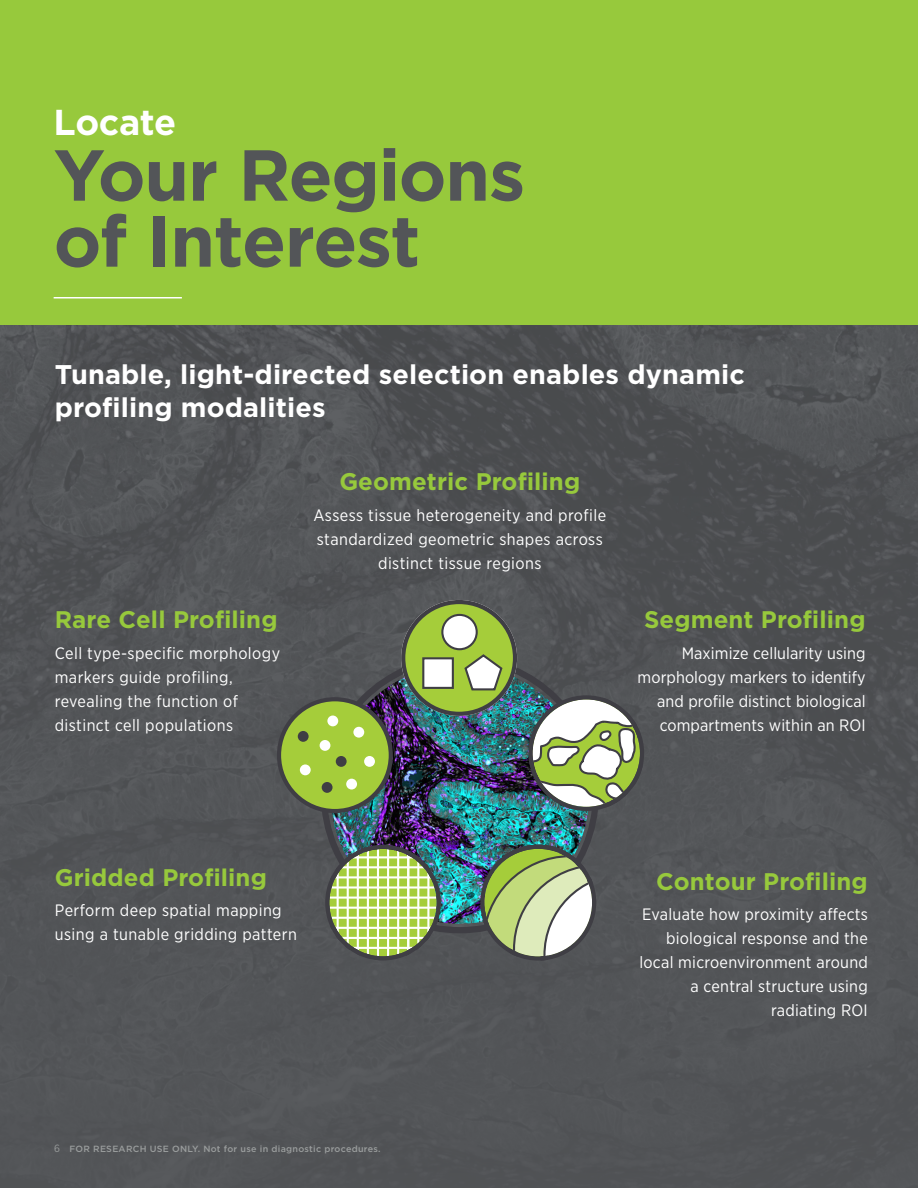
<style>
.page{position:relative;width:918px;height:1188px;background:#535558}
.page>*{position:absolute;margin:0;border:0;box-sizing:border-box;transform-origin:0 0}
.Header_1-_48_48_Bold{font:700 72px/66px "Gotham";letter-spacing:-.02em;color:#535558}
.Header_1-_48_48_Bold-2{font:700 36px "Gotham";letter-spacing:-.015em;color:#fff}
.Header_4{font:700 27px/32.4px "Gotham";letter-spacing:.005em;color:#fff}
.Header_3_-_Green_-_1{font:700 24px "Gotham";letter-spacing:.005em;color:#97c93c}
.Body_Copy{font:16.5px/24px "Gotham Narrow";letter-spacing:.015em;color:#fff}
.t1{font:500 9px "Gotham";letter-spacing:.03em;color:#9a9d9d}
.s1{font-family:"Gotham Narrow";font-weight:400;font-size:10.5px}
</style>
<div class="page">
<svg style="left:322px;top:656px;width:276px;height:277px"></svg>
<img style="left:331px;top:665px;width:258px;height:259px;border-radius:129px">
<svg style="left:401px;top:600px;width:116px;height:116px;background:#90a868"></svg>
<svg style="left:480px;top:845px;width:116px;height:116px"></svg>
<img style="left:325px;top:845px;width:116px;height:115px">
<svg style="left:346px;top:847px;width:4px;height:111px"></svg>
<svg style="left:356px;top:847px;width:4px;height:111px"></svg>
<svg style="left:366px;top:847px;width:4px;height:111px"></svg>
<svg style="left:376px;top:847px;width:4px;height:111px"></svg>
<svg style="left:386px;top:847px;width:4px;height:111px"></svg>
<svg style="left:396px;top:847px;width:4px;height:111px"></svg>
<svg style="left:416px;top:847px;width:4px;height:111px"></svg>
<svg style="left:328px;top:865px;width:110px;height:4px"></svg>
<svg style="left:328px;top:875px;width:110px;height:5px"></svg>
<svg style="left:328px;top:885px;width:110px;height:5px"></svg>
<svg style="left:328px;top:895px;width:110px;height:5px"></svg>
<svg style="left:328px;top:906px;width:110px;height:4px"></svg>
<svg style="left:328px;top:916px;width:110px;height:4px"></svg>
<svg style="left:328px;top:926px;width:110px;height:4px"></svg>
<svg style="left:328px;top:936px;width:110px;height:4px"></svg>
<svg style="left:406px;top:847px;width:4px;height:111px"></svg>
<svg style="left:328px;top:855px;width:110px;height:4px"></svg>
<svg style="left:328px;top:946px;width:110px;height:4px"></svg>
<svg style="left:426px;top:847px;width:4px;height:111px"></svg>
<svg style="left:336px;top:847px;width:4px;height:111px"></svg>
<svg style="left:277px;top:697px;width:116px;height:116px;background:#849e44"></svg>
<div style="left:298px;top:731px;width:11px;height:11px;background:#3f3e44;border-radius:50%"></div>
<div style="left:336px;top:756px;width:11px;height:11px;background:#3f3e44;border-radius:50%"></div>
<div style="left:322px;top:782px;width:11px;height:11px;background:#3f3e44;border-radius:50%"></div>
<div style="left:327px;top:716px;width:11px;height:10px;background:#fff;border-radius:50%"></div>
<div style="left:364px;top:756px;width:11px;height:11px;background:#fff;border-radius:50%"></div>
<div style="left:320px;top:740px;width:10px;height:11px;background:#fff;border-radius:50%"></div>
<div style="left:346px;top:779px;width:11px;height:11px;background:#fff;border-radius:50%"></div>
<div style="left:300px;top:764px;width:11px;height:11px;background:#fff;border-radius:50%"></div>
<div style="left:353px;top:727px;width:11px;height:11px;background:#fff;border-radius:50%"></div>
<svg style="left:528px;top:695px;width:116px;height:116px;background:#9cab8c"></svg>
<div style="left:0;top:0;width:918px;height:325px;background:#97c93c"></div>
<hr style="left:54px;top:297px;width:128px;height:1px;background:#fff">
<p class="Header_1-_48_48_Bold-2" style="left:54px;top:98px;width:124px">Locate</p>
<p class="Header_1-_48_48_Bold" style="left:54px;top:142px;width:473px">Your Regions of Interest</p>
<p class="Header_4" style="left:55px;top:358px;width:692px">Tunable, light-directed selection enables dynamic profiling modalities</p>
<p class="Header_3_-_Green_-_1" style="left:55px;top:604px;width:224px">Rare Cell Profiling</p>
<p class="Body_Copy" style="left:55px;top:641px;width:227px">Cell type-specific morphology markers guide profiling, revealing the function of distinct cell populations</p>
<p class="Header_3_-_Green_-_1" style="left:339px;top:466px;width:242px">Geometric Profiling</p>
<p class="Body_Copy" style="left:313px;top:503px;width:294px;text-align:center">Assess tissue heterogeneity and profile standardized geometric shapes across distinct tissue regions</p>
<p class="Header_3_-_Green_-_1" style="left:644px;top:604px;width:223px">Segment Profiling</p>
<p class="Body_Copy" style="left:638px;top:641px;width:229px;text-align:right">Maximize cellularity using morphology markers to identify and profile distinct biological compartments within an ROI</p>
<p class="Header_3_-_Green_-_1" style="left:55px;top:861px;width:214px">Gridded Profiling</p>
<p class="Body_Copy" style="left:55px;top:898px;width:244px">Perform deep spatial mapping using a tunable gridding pattern</p>
<p class="t1" style="left:54px;top:1143px;width:328px"><span class="s1">6</span> FOR RESEARCH USE ONLY. Not for use in diagnostic procedures.</p>
<p class="Header_3_-_Green_-_1" style="left:656px;top:865px;width:213px">Contour Profiling</p>
<p class="Body_Copy" style="left:639px;top:902px;width:230px;text-align:right">Evaluate how proximity affects biological response and the local microenvironment around a central structure using radiating ROI</p>
</div>
